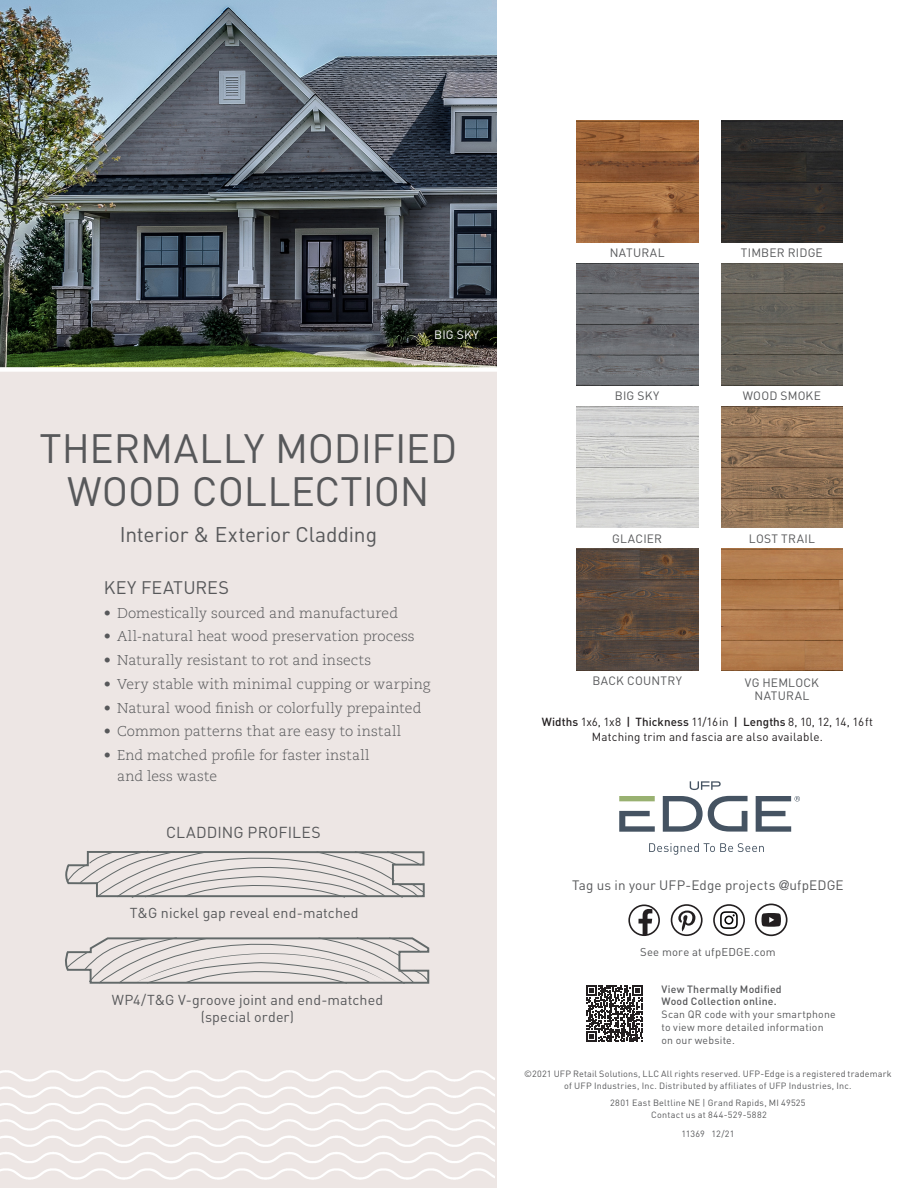
<style>
.page{position:relative;width:918px;height:1188px;background:#fff}
.page>*{position:absolute;margin:0;border:0;box-sizing:border-box;transform-origin:0 0}
.t1{font:40.5px/43.5px "DIN";letter-spacing:-.005em;color:#57585a;text-align:center}
.t2{font:21px "DIN";letter-spacing:-.005em;color:#57585a}
.t3{font:18px "DIN";letter-spacing:.015em;color:#57585a}
.t4{font:15.75px "DIN";letter-spacing:.005em;color:#57585a}
.t5{font:300 14.25px/21px "Caecilia LT Std";letter-spacing:.005em;color:#57585a}
.t6{font:14.25px/17.1px "DIN";letter-spacing:.01em;color:#57585a;text-align:center}
.t7{font:13.5px "DIN";letter-spacing:.015em;color:#57585a}
.t8{font:12px/13.5px "DIN";letter-spacing:.02em;color:#57585a;text-align:center}
.t9{font:12px "DIN";letter-spacing:.02em;color:#fff}
.t10{font:11.7px "DIN";letter-spacing:-.03em;color:#231f20}
.t11{font:11.7px "DIN";letter-spacing:.015em;color:#231f20}
.t12{font:11.25px "DIN";letter-spacing:.02em;color:#57585a}
.t13{font:10.5px/12.8px "DIN";letter-spacing:.02em;color:#57585a}
.t14{font:500 10.5px/12.8px "DIN";letter-spacing:.025em;color:#57585a}
.t15{font:9px/12px "DIN";letter-spacing:.025em;color:#57585a;text-align:center}
.t16{font:9px "DIN";color:#57585a}
.s1{font-weight:500}
.s2{font-family:"Helvetica Neue LT Std"}
</style>
<div class="page">
<div style="left:0;top:17px;width:497px;height:1171px;background:#ede6e4"></div>
<img style="left:0;top:0;width:497px;height:367px">
<img style="left:0;top:1070px;width:495px;height:110px">
<img style="left:721px;top:264px;width:122px;height:121px">
<img style="left:721px;top:121px;width:122px;height:122px">
<img style="left:577px;top:549px;width:121px;height:121px">
<img style="left:577px;top:264px;width:121px;height:121px">
<img style="left:577px;top:406px;width:121px;height:122px">
<img style="left:577px;top:121px;width:121px;height:122px">
<img style="left:721px;top:406px;width:122px;height:122px">
<img style="left:721px;top:549px;width:122px;height:121px">
<svg style="left:65px;top:937px;width:365px;height:47px"></svg>
<svg style="left:65px;top:850px;width:360px;height:48px"></svg>
<svg style="left:690px;top:781px;width:31px;height:9px"></svg>
<svg style="left:619px;top:811px;width:36px;height:21px"></svg>
<div style="left:619px;top:796px;width:36px;height:5px;background:#99b171"></div>
<svg style="left:663px;top:796px;width:85px;height:36px"></svg>
<svg style="left:649px;top:843px;width:115px;height:12px"></svg>
<svg style="left:756px;top:796px;width:44px;height:36px"></svg>
<svg style="left:678px;top:911px;width:17px;height:20px"></svg>
<div style="left:671px;top:904px;width:32px;height:32px;border:2px solid #231f20;border-radius:50%"></div>
<svg style="left:639px;top:909px;width:13px;height:26px"></svg>
<div style="left:628px;top:904px;width:32px;height:32px;border:2px solid #231f20;border-radius:50%"></div>
<svg style="left:720px;top:911px;width:18px;height:18px"></svg>
<div style="left:713px;top:904px;width:32px;height:32px;border:2px solid #231f20;border-radius:50%"></div>
<svg style="left:762px;top:913px;width:19px;height:14px"></svg>
<div style="left:755px;top:904px;width:33px;height:32px;border:2px solid #231f20;border-radius:50%"></div>
<svg style="left:586px;top:985px;width:57px;height:57px"></svg>
<div style="left:0;top:367px;width:508px;height:5px;background:#fff"></div>
<p class="t9" style="left:434px;top:327px;width:46px">BIG SKY</p>
<p class="t1" style="left:39px;top:426px;width:419px">THERMALLY MODIFIED<br>WOOD COLLECTION</p>
<p class="t2" style="left:120px;top:522px;width:259px">Interior &amp; Exterior Cladding</p>
<p class="t3" style="left:104px;top:576px;width:127px">KEY FEATURES</p>
<p class="t5" style="left:104px;top:603px;width:296px">• Domestically sourced and manufactured</p>
<p class="t5" style="left:104px;top:626px;width:313px">• All-natural heat wood preservation process</p>
<p class="t5" style="left:104px;top:650px;width:269px">• Naturally resistant to rot and insects</p>
<p class="t5" style="left:104px;top:674px;width:328px">• Very stable with minimal cupping or warping</p>
<p class="t5" style="left:104px;top:697px;width:319px">• Natural wood finish or colorfully prepainted</p>
<p class="t5" style="left:104px;top:721px;width:299px">• Common patterns that are easy to install</p>
<p class="t5" style="left:117px;top:745px;width:254px;text-indent:-14px">• End matched profile for faster install and less waste</p>
<p class="t4" style="left:166px;top:822px;width:156px">CLADDING PROFILES</p>
<p class="t6" style="left:130px;top:904px;width:230px">T&amp;G nickel gap reveal end-matched</p>
<p class="t6" style="left:112px;top:991px;width:273px">WP4/T&amp;G V-groove joint and end-matched (special order)</p>
<p class="t8" style="left:610px;top:246px;width:56px">NATURAL</p>
<p class="t8" style="left:741px;top:246px;width:83px">TIMBER RIDGE</p>
<p class="t8" style="left:615px;top:388px;width:46px">BIG SKY</p>
<p class="t8" style="left:743px;top:388px;width:80px">WOOD SMOKE</p>
<p class="t8" style="left:612px;top:532px;width:51px">GLACIER</p>
<p class="t8" style="left:749px;top:532px;width:67px">LOST TRAIL</p>
<p class="t8" style="left:593px;top:673px;width:91px">BACK COUNTRY</p>
<p class="t8" style="left:745px;top:676px;width:76px">VG HEMLOCK<br>NATURAL</p>
<p class="t10" style="left:542px;top:714px;width:333px"><span class="s1">Widths</span> 1x6, 1x8 <span class="s1">| Thickness</span> 11/16in <span class="s1">| Lengths</span> 8, 10, 12, 14, 16ft</p>
<p class="t11" style="left:592px;top:729px;width:232px">Matching trim and fascia are also available.</p>
<p class="t7" style="left:572px;top:877px;width:273px">Tag us in your UFP-Edge projects <span class="s2">@</span>ufpEDGE</p>
<p class="t12" style="left:640px;top:945px;width:137px">See more at ufpEDGE.com</p>
<p class="t14" style="left:662px;top:982px;width:122px">View Thermally Modified<br>Wood Collection online.</p>
<p class="t13" style="left:662px;top:1008px;width:176px">Scan QR code with your smartphone to view more detailed information on our website.</p>
<p class="t15" style="left:524px;top:1068px;width:369px">©2021 UFP Retail Solutions, LLC All rights reserved. UFP-Edge is a registered trademark of UFP Industries, Inc. Distributed by affiliates of UFP Industries, Inc.</p>
<p class="t15" style="left:610px;top:1097px;width:197px">2801 East Beltline NE | Grand Rapids, MI 49525<br>Contact us at 844-529-5882</p>
<p class="t16" style="left:681px;top:1128px;width:55px">11369 12/21</p>
</div>
